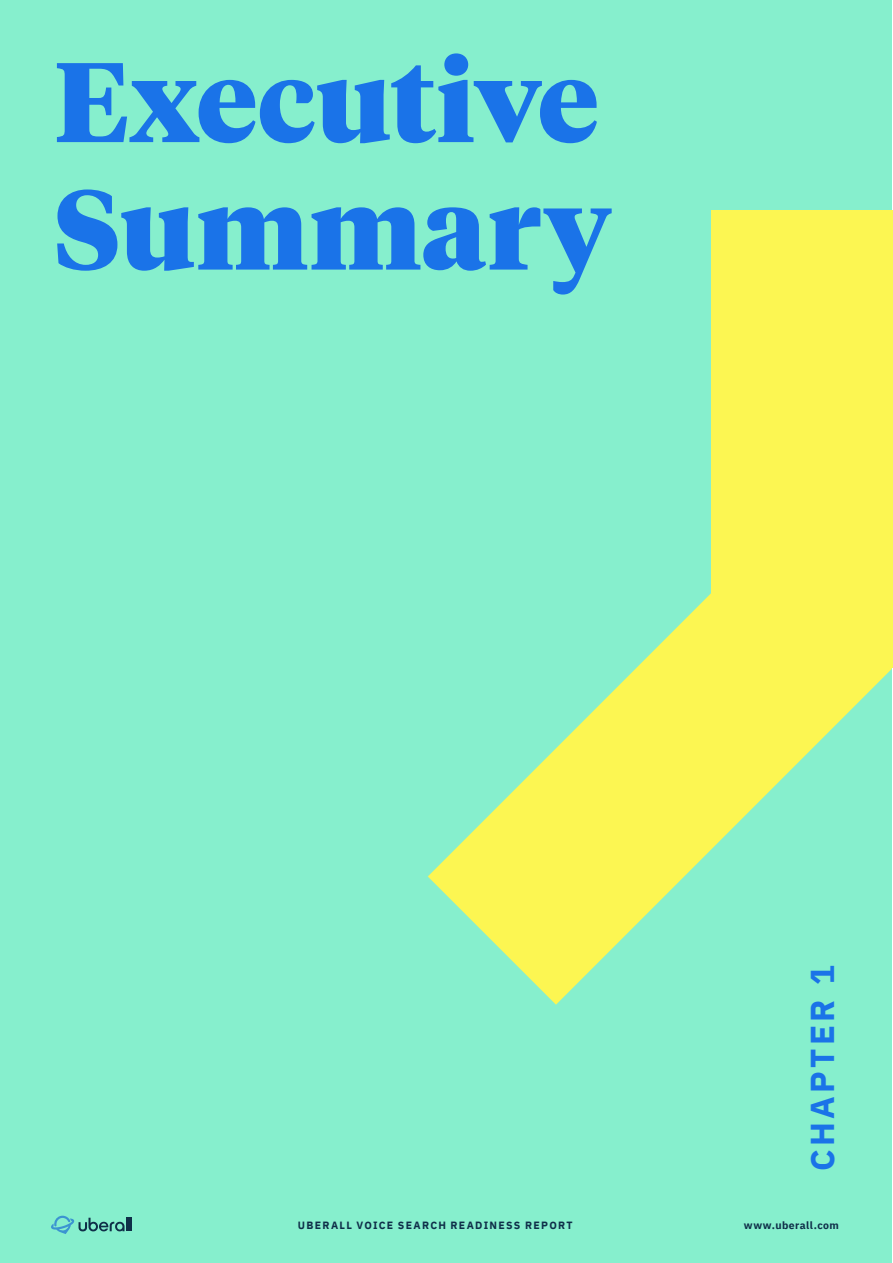
<style>
.page{position:relative;width:893px;height:1263px;background:#fff}
.page>*{position:absolute;margin:0;border:0;box-sizing:border-box;transform-origin:0 0}
.t1{font:900 112.5px/127.5px "Tiempos Headline Test";color:#1a73e8}
.t2{font:700 33px "IBM Plex Sans";letter-spacing:.1em;color:#1a73e8}
.t3{font:700 10.5px "IBM Plex Sans";letter-spacing:.12em;color:#0f2f49}
.t4{font:700 10.5px "IBM Plex Sans";letter-spacing:.045em;color:#0f2f49}
</style>
<div class="page">
<div style="left:1px;top:1px;width:891px;height:1262px;background:#86efcd"></div>
<div style="left:712px;top:210px;width:181px;height:458px;background:#fcf652"></div>
<svg style="left:428px;top:540px;width:464px;height:465px"></svg>
<svg style="left:51px;top:1216px;width:81px;height:18px"></svg>
<h1 class="t1" style="left:54px;top:33px;width:560px">Executive<br>Summary</h1>
<h2 class="t2" style="left:796px;top:1170px;width:206px;rotate:-90deg">CHAPTER 1</h2>
<p class="t3" style="left:298px;top:1217px;width:276px">UBERALL VOICE SEARCH READINESS REPORT</p>
<p class="t4" style="left:744px;top:1217px;width:97px">www.uberall.com</p>
</div>
